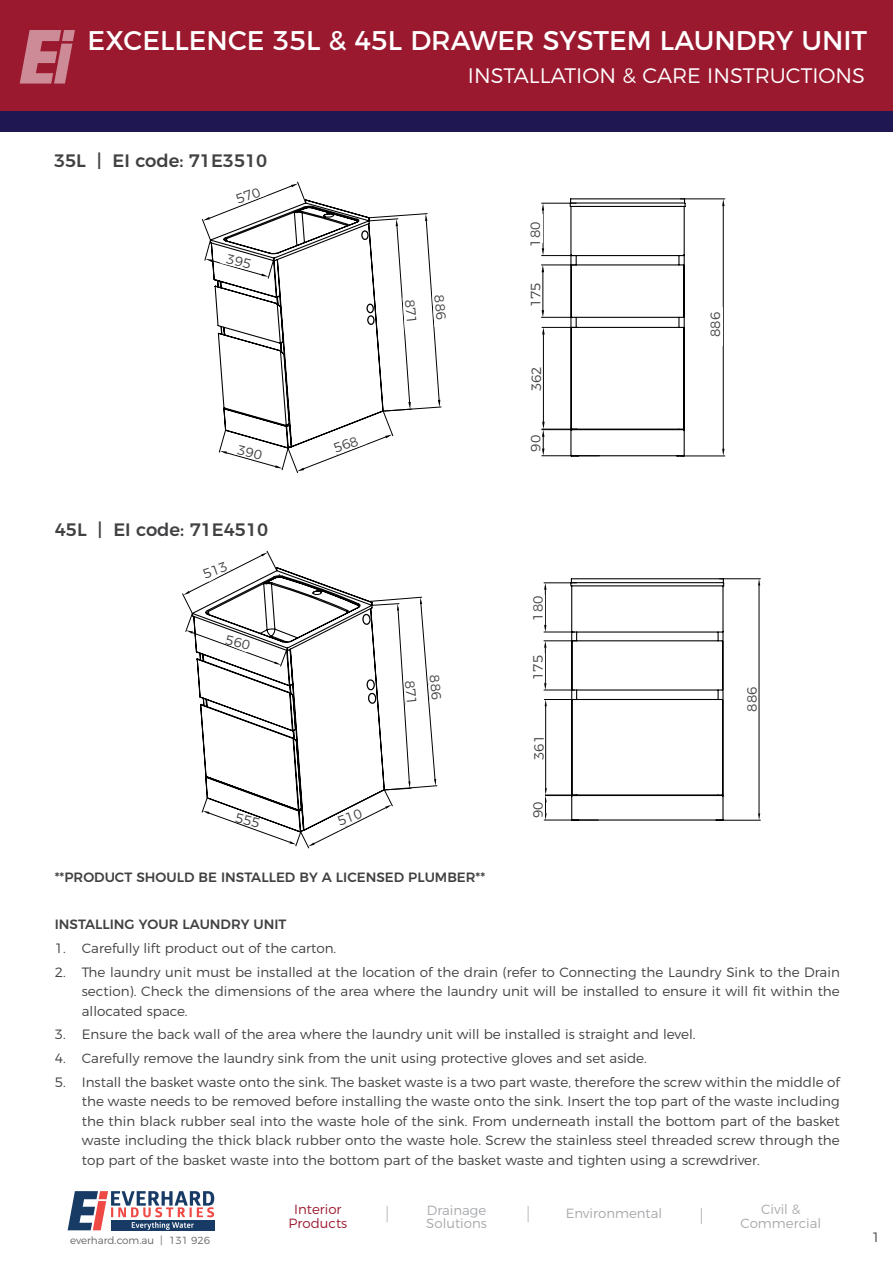
<style>
.page{position:relative;width:893px;height:1263px;background:#fff}
.page>*{position:absolute;margin:0;border:0;box-sizing:border-box;transform-origin:0 0}
.t1{font:27px "Montserrat";color:#fff}
.t2{font:300 21px "Montserrat";color:#fff}
.t3{font:500 18px "Montserrat";color:#414042}
.t4{font:14.4px "Sim Sun";color:#000}
.t5{font:300 13.5px/19.5px "Montserrat";color:#414042;text-align:justify}
.t6{font:500 13.5px "Montserrat";color:#414042}
.t7{font:13.5px "Sim Sun";color:#000}
.t8{font:300 13.35px/13.4px "Montserrat";color:#a7a9ac}
.t9{font:300 13.35px/13.4px "Montserrat";color:#9b192f;text-align:center}
.t10{font:300 10.35px "Montserrat";color:#636466}
</style>
<div class="page">
<div style="left:0;top:0;width:893px;height:111px;background:#9b192f"></div>
<div style="left:0;top:111px;width:893px;height:21px;background:#1e1752"></div>
<svg style="left:20px;top:30px;width:55px;height:54px"></svg>
<svg style="left:68px;top:1191px;width:146px;height:39px"></svg>
<svg style="left:701px;top:1208px;width:1px;height:16px"></svg>
<svg style="left:528px;top:1206px;width:1px;height:16px"></svg>
<svg style="left:387px;top:1206px;width:1px;height:16px"></svg>
<svg style="left:570px;top:578px;width:155px;height:243px"></svg>
<hr style="left:544px;top:820px;width:54px;height:1px;background:#000">
<hr style="left:544px;top:795px;width:33px;height:1px;background:#000">
<hr style="left:544px;top:699px;width:33px;height:1px;background:#000">
<hr style="left:545px;top:706px;width:1px;height:82px;background:#000">
<svg style="left:544px;top:788px;width:3px;height:32px"></svg>
<hr style="left:544px;top:690px;width:31px;height:1px;background:#000">
<hr style="left:544px;top:640px;width:33px;height:1px;background:#000">
<hr style="left:545px;top:648px;width:1px;height:35px;background:#000">
<svg style="left:544px;top:683px;width:2px;height:7px"></svg>
<svg style="left:544px;top:641px;width:2px;height:7px"></svg>
<hr style="left:719px;top:820px;width:41px;height:1px;background:#000">
<hr style="left:719px;top:578px;width:41px;height:1px;background:#000">
<hr style="left:759px;top:585px;width:1px;height:228px;background:#000">
<svg style="left:758px;top:813px;width:2px;height:7px"></svg>
<svg style="left:758px;top:579px;width:2px;height:6px"></svg>
<hr style="left:544px;top:632px;width:31px;height:1px;background:#000">
<hr style="left:544px;top:582px;width:33px;height:1px;background:#000">
<hr style="left:545px;top:590px;width:1px;height:35px;background:#000">
<svg style="left:544px;top:625px;width:2px;height:7px"></svg>
<svg style="left:544px;top:583px;width:2px;height:7px"></svg>
<svg style="left:569px;top:198px;width:117px;height:259px"></svg>
<hr style="left:542px;top:455px;width:57px;height:1px;background:#000">
<hr style="left:542px;top:429px;width:35px;height:1px;background:#000">
<hr style="left:542px;top:327px;width:35px;height:1px;background:#000">
<hr style="left:543px;top:335px;width:1px;height:87px;background:#000">
<svg style="left:542px;top:422px;width:3px;height:34px"></svg>
<svg style="left:542px;top:327px;width:3px;height:8px"></svg>
<hr style="left:541px;top:317px;width:30px;height:1px;background:#000">
<hr style="left:541px;top:265px;width:35px;height:1px;background:#000">
<hr style="left:543px;top:272px;width:1px;height:38px;background:#000">
<svg style="left:542px;top:310px;width:2px;height:7px"></svg>
<svg style="left:542px;top:265px;width:2px;height:7px"></svg>
<hr style="left:680px;top:456px;width:45px;height:1px;background:#000">
<hr style="left:680px;top:199px;width:45px;height:1px;background:#000">
<hr style="left:723px;top:206px;width:1px;height:243px;background:#000">
<svg style="left:722px;top:449px;width:2px;height:7px"></svg>
<svg style="left:722px;top:199px;width:2px;height:7px"></svg>
<hr style="left:542px;top:255px;width:32px;height:1px;background:#000">
<hr style="left:542px;top:203px;width:34px;height:1px;background:#000">
<hr style="left:543px;top:211px;width:1px;height:37px;background:#000">
<svg style="left:542px;top:248px;width:2px;height:8px"></svg>
<svg style="left:542px;top:203px;width:2px;height:8px"></svg>
<svg style="left:202px;top:181px;width:240px;height:292px"></svg>
<svg style="left:182px;top:550px;width:256px;height:299px"></svg>
<h1 class="t1" style="left:88px;top:19px;width:781px">EXCELLENCE 35L &amp; 45L DRAWER SYSTEM LAUNDRY UNIT</h1>
<h2 class="t2" style="left:468px;top:60px;width:399px">INSTALLATION &amp; CARE INSTRUCTIONS</h2>
<h3 class="t3" style="left:54px;top:146px;width:215px">35L | EI code: 71E3510</h3>
<h3 class="t3" style="left:55px;top:515px;width:215px">45L | EI code: 71E4510</h3>
<p class="t4" style="left:529px;top:241px;width:23px;rotate:-90deg">180</p>
<p class="t5" style="left:524px;top:247px;width:26px;rotate:-90deg">180</p>
<p class="t4" style="left:529px;top:302px;width:23px;rotate:-90deg">180</p>
<p class="t5" style="left:525px;top:307px;width:26px;rotate:-90deg">175</p>
<p class="t5" style="left:525px;top:391px;width:26px;rotate:-90deg">362</p>
<p class="t4" style="left:530px;top:389px;width:23px;rotate:-90deg">350</p>
<p class="t5" style="left:525px;top:452px;width:18px;rotate:-90deg">90</p>
<p class="t4" style="left:529px;top:450px;width:16px;rotate:-90deg">90</p>
<p class="t5" style="left:527px;top:621px;width:26px;rotate:-90deg">180</p>
<p class="t7" style="left:532px;top:618px;width:8px;rotate:-90deg">1</p>
<p class="t5" style="left:527px;top:680px;width:26px;rotate:-90deg">175</p>
<p class="t7" style="left:532px;top:676px;width:22px;rotate:-90deg">180</p>
<p class="t7" style="left:533px;top:757px;width:22px;rotate:-90deg">350</p>
<p class="t5" style="left:528px;top:760px;width:26px;rotate:-90deg">361</p>
<p class="t7" style="left:532px;top:814px;width:15px;rotate:-90deg">90</p>
<p class="t5" style="left:527px;top:818px;width:18px;rotate:-90deg">90</p>
<p class="t5" style="left:704px;top:337px;width:26px;rotate:-90deg">886</p>
<p class="t4" style="left:709px;top:338px;width:23px;rotate:-90deg">886</p>
<p class="t5" style="left:741px;top:712px;width:26px;rotate:-90deg">886</p>
<p class="t7" style="left:746px;top:710px;width:8px;rotate:-90deg">8</p>
<p class="t6" style="left:55px;top:866px;width:432px">**PRODUCT SHOULD BE INSTALLED BY A LICENSED PLUMBER**</p>
<p class="t6" style="left:55px;top:913px;width:233px">INSTALLING YOUR LAUNDRY UNIT</p>
<p class="t5" style="left:55px;top:937px;width:283px">1. Carefully lift product out of the carton.</p>
<p class="t5" style="left:82px;top:961px;width:759px;text-indent:-27px">2. The laundry unit must be installed at the location of the drain (refer to Connecting the Laundry Sink to the Drain section). Check the dimensions of the area where the laundry unit will be installed to ensure it will fit within the allocated space.</p>
<p class="t5" style="left:55px;top:1024px;width:642px">3. Ensure the back wall of the area where the laundry unit will be installed is straight and level.</p>
<p class="t5" style="left:55px;top:1047px;width:594px">4. Carefully remove the laundry sink from the unit using protective gloves and set aside.</p>
<p class="t5" style="left:82px;top:1071px;width:759px;text-indent:-27px">5. Install the basket waste onto the sink. The basket waste is a two part waste, therefore the screw within the middle of the waste needs to be removed before installing the waste onto the sink. Insert the top part of the waste including the thin black rubber seal into the waste hole of the sink. From underneath install the bottom part of the basket waste including the thick black rubber onto the waste hole. Screw the stainless steel threaded screw through the top part of the basket waste into the bottom part of the basket waste and tighten using a screwdriver.</p>
<p class="t10" style="left:70px;top:1232px;width:142px">everhard.com.au | 131 926</p>
<p class="t9" style="left:289px;top:1202px;width:60px">Interior<br>Products</p>
<p class="t8" style="left:426px;top:1202px;width:62px">Drainage<br>Solutions</p>
<p class="t8" style="left:566px;top:1205px;width:98px">Environmental</p>
<p class="t8" style="left:741px;top:1202px;width:82px;text-align:center">Civil &amp;<br>Commercial</p>
<p class="t5" style="left:872px;top:1226px;width:10px">1</p>
</div>
